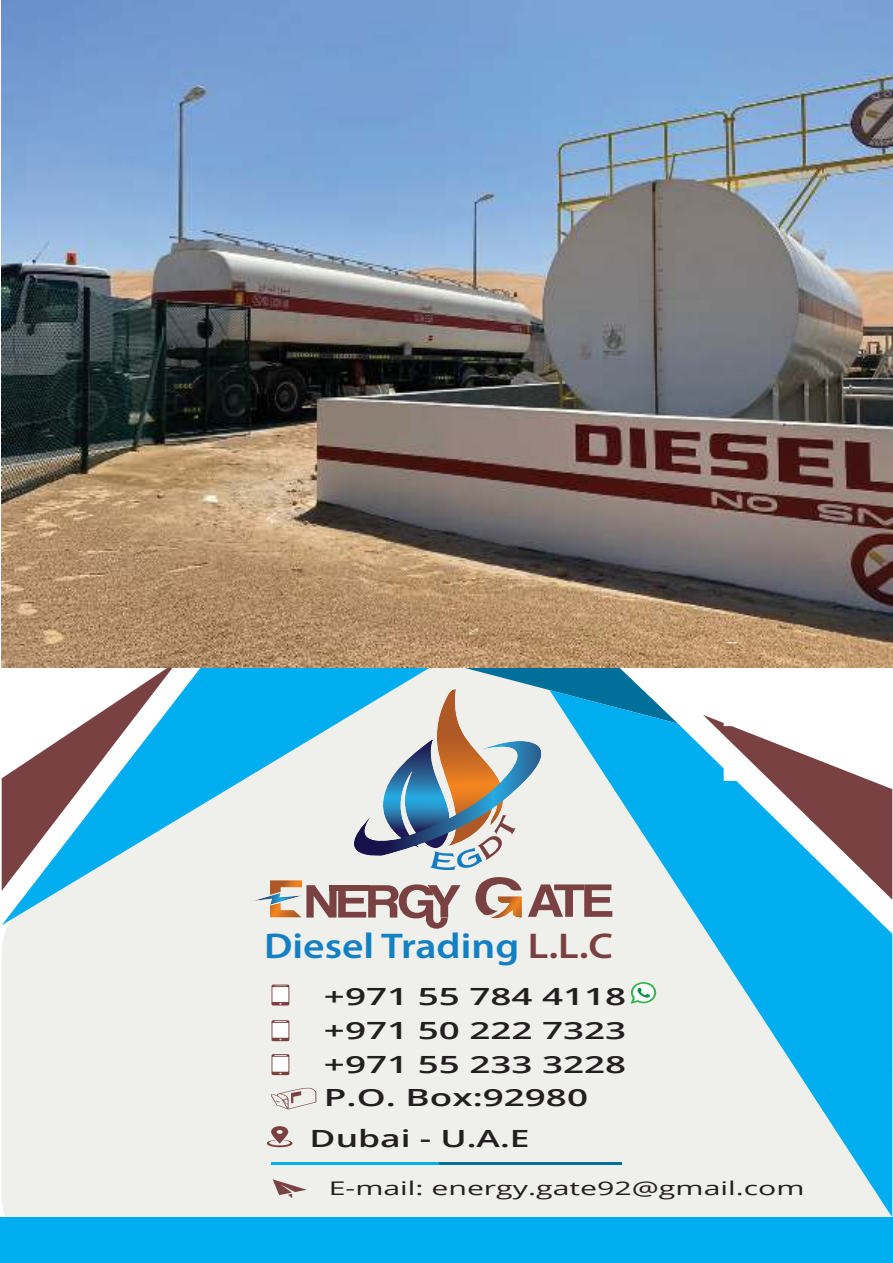
<style>
.page{position:relative;width:893px;height:1263px;background:#fff}
.page>*{position:absolute;margin:0;border:0;box-sizing:border-box;transform-origin:0 0}
.t1{font:45px "STOMP Coolvetica";color:#7a4142;scale:1.14 1}
.t2{font:600 35.85px "Myriad Pro";color:#1380c4;scale:1.16 1}
.t3{font:600 23.7px/33.8px "Open Sans";color:#221f1f;text-align:justify;scale:1.56 1}
.t4{font:600 23.7px "Open Sans";color:#221f1f;scale:1.5 1}
.t5{font:18.75px "Open Sans";color:#221f1f;scale:1.61 1}
.s1{color:#7a4142}
</style>
<div class="page">
<div style="left:2px;top:724px;width:547px;height:493px;background:#efefeb"></div>
<svg style="left:2px;top:668px;width:438px;height:257px;background:#a3daec"></svg>
<svg style="left:378px;top:668px;width:265px;height:56px;background:#95c4d3"></svg>
<svg style="left:549px;top:690px;width:343px;height:527px;background:#9ed8eb"></svg>
<svg style="left:2px;top:668px;width:176px;height:223px"></svg>
<img style="left:2px;top:0;width:890px;height:668px">
<svg style="left:725px;top:642px;width:13px;height:1px"></svg>
<svg style="left:703px;top:699px;width:189px;height:201px"></svg>
<img style="left:437px;top:689px;width:66px;height:52px">
<img style="left:354px;top:741px;width:187px;height:115px">
<img style="left:253px;top:893px;width:49px;height:12px">
<img style="left:270px;top:880px;width:32px;height:15px">
<img style="left:270px;top:903px;width:32px;height:14px">
<img style="left:490px;top:917px;width:32px;height:1px">
<svg style="left:430px;top:815px;width:92px;height:102px;background:#c3bebe"></svg>
<div style="left:329px;top:885px;width:40px;height:6px;background:#7a4142"></div>
<svg style="left:353px;top:1022px;width:13px;height:1px"></svg>
<svg style="left:271px;top:984px;width:19px;height:22px"></svg>
<svg style="left:271px;top:1020px;width:19px;height:21px"></svg>
<svg style="left:271px;top:1054px;width:19px;height:21px"></svg>
<svg style="left:273px;top:1179px;width:34px;height:19px"></svg>
<svg style="left:631px;top:982px;width:25px;height:22px"></svg>
<svg style="left:270px;top:1088px;width:46px;height:21px"></svg>
<hr style="left:271px;top:1162px;width:343px;height:3px;background:#00adef">
<hr style="left:439px;top:1162px;width:182px;height:3px;background:#006f99">
<svg style="left:267px;top:1126px;width:26px;height:21px"></svg>
<div style="left:0;top:1217px;width:892px;height:46px;background:#00adef"></div>
<h1 class="t1" style="left:305px;top:881px;width:138px">NERGY</h1>
<h2 class="t2" style="left:264px;top:932px;width:302px">Diesel Trading <span class="s1">L.L.C</span></h2>
<h1 class="t1" style="left:527px;top:881px;width:76px">ATE</h1>
<p class="t3" style="left:324px;top:980px;width:195px">+971 55 784 4118 +971 50 222 7323 +971 55 233 3228<br>P.O. Box:92980</p>
<p class="t4" style="left:310px;top:1125px;width:148px">Dubai - U.A.E</p>
<p class="t5" style="left:329px;top:1181px;width:297px">E-mail: energy.gate92@gmail.com</p>
</div>
